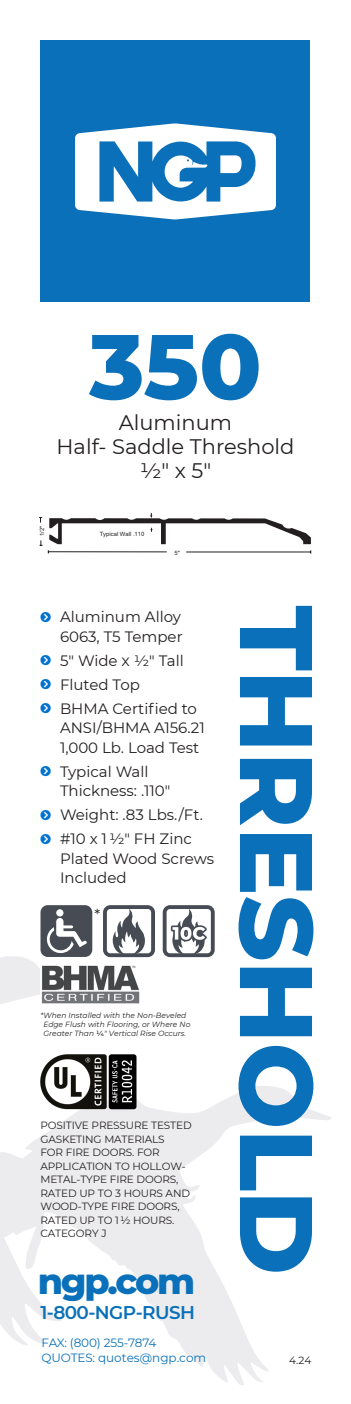
<style>
.page{position:relative;width:351px;height:1404px;background:#fff}
.page>*{position:absolute;margin:0;border:0;box-sizing:border-box;transform-origin:0 0}
.t1{font:800 102.9px "Montserrat";letter-spacing:-.01em;color:#0970b9}
.t2{font:800 91.5px "Montserrat";color:#0970b9}
.t3{font:800 36.45px "Montserrat";letter-spacing:-.065em;color:#0970b9}
.t4{font:21px "Montserrat";color:#231f20}
.t5{font:600 18.45px "Montserrat";letter-spacing:-.03em;color:#0970b9}
.t6{font:15px/19.5px "Montserrat";color:#231f20}
.t7{font:12px/15px "Montserrat";letter-spacing:-.01em;color:#0970b9}
.t8{font:10.5px/13.5px "Montserrat";letter-spacing:-.015em;color:#231f20}
.t9{font:italic 7.5px/9px "Montserrat";color:#231f20;text-align:center}
.t10{font:5.85px "Arial";color:#231f20}
.s1{font-weight:500;font-style:normal}
</style>
<div class="page">
<svg style="left:0;top:905px;width:331px;height:480px"></svg>
<div style="left:40px;top:40px;width:270px;height:262px;background:#0970b9"></div>
<svg style="left:75px;top:123px;width:201px;height:96px"></svg>
<img style="left:33px;top:1047px;width:110px;height:69px">
<svg style="left:103px;top:905px;width:52px;height:52px"></svg>
<svg style="left:163px;top:905px;width:52px;height:52px"></svg>
<img style="left:40px;top:964px;width:101px;height:42px">
<div style="left:41px;top:905px;width:51px;height:52px;background:#464b54;border-radius:7px"></div>
<div style="left:56px;top:909px;width:7px;height:7px;background:#fff;border-radius:50%"></div>
<svg style="left:47px;top:918px;width:40px;height:35px"></svg>
<svg style="left:39px;top:513px;width:272px;height:41px"></svg>
<p class="t2" style="left:89px;top:300px;width:174px">350</p>
<p class="t4" style="left:119px;top:408px;width:115px">Aluminum</p>
<p class="t4" style="left:57px;top:432px;width:239px">Half- Saddle Threshold</p>
<p class="t4" style="left:140px;top:456px;width:73px">1/2" x 5"</p>
<p class="t10" style="left:38px;top:536px;width:12px;rotate:-90deg">1/2"</p>
<p class="t10" style="left:100px;top:530px;width:46px">Typical Wall .110</p>
<p class="t10" style="left:175px;top:549px;width:7px">5"</p>
<p class="t6" style="left:60px;top:606px;width:124px">Aluminum Alloy<br>6063, T5 Temper</p>
<p class="t6" style="left:60px;top:650px;width:125px">5" Wide X 1/2" Tall</p>
<p class="t6" style="left:60px;top:674px;width:81px">Fluted Top</p>
<p class="t6" style="left:60px;top:698px;width:146px">BHMA Certified to<br>ANSI/BHMA A156.21<br>1,000 Lb. Load Test</p>
<p class="t6" style="left:60px;top:761px;width:112px">Typical Wall<br>Thickness: .110"</p>
<p class="t6" style="left:60px;top:804px;width:144px">Weight: .83 Lbs./Ft.</p>
<p class="t6" style="left:60px;top:828px;width:156px">#10 x 1 1/2" FH Zinc<br>Plated Wood Screws<br>Included</p>
<p class="t6" style="left:94px;top:904px;width:7px">*</p>
<p class="t9" style="left:40px;top:1011px;width:151px">*When Installed with the Non-Beveled<br>Edge Flush with Flooring, or Where No<br>Greater Than <span class="s1">1/4</span>" Vertical Rise Occurs.</p>
<p class="t8" style="left:40px;top:1118px;width:153px">POSITIVE PRESSURE TESTED<br>GASKETING MATERIALS<br>FOR FIRE DOORS. FOR<br>APPLICATION TO HOLLOW-<br>METAL-TYPE FIRE DOORS,<br>RATED UP TO 3 HOURS AND<br>WOOD-TYPE FIRE DOORS,<br>RATED UP TO 1 1/2 HOURS.</p>
<p class="t8" style="left:40px;top:1226px;width:68px">CATEGORY J</p>
<p class="t3" style="left:38px;top:1254px;width:159px">ngp.com</p>
<p class="t5" style="left:40px;top:1299px;width:156px">1-800-NGP-RUSH</p>
<p class="t7" style="left:42px;top:1335px;width:166px">FAX: (800) 255-7874<br>QUOTES: quotes@ngp.com</p>
<p class="t1" style="left:352px;top:605px;width:671px;rotate:90deg">THRESHOLD</p>
<p class="t8" style="left:289px;top:1353px;width:24px">4.24</p>
</div>
